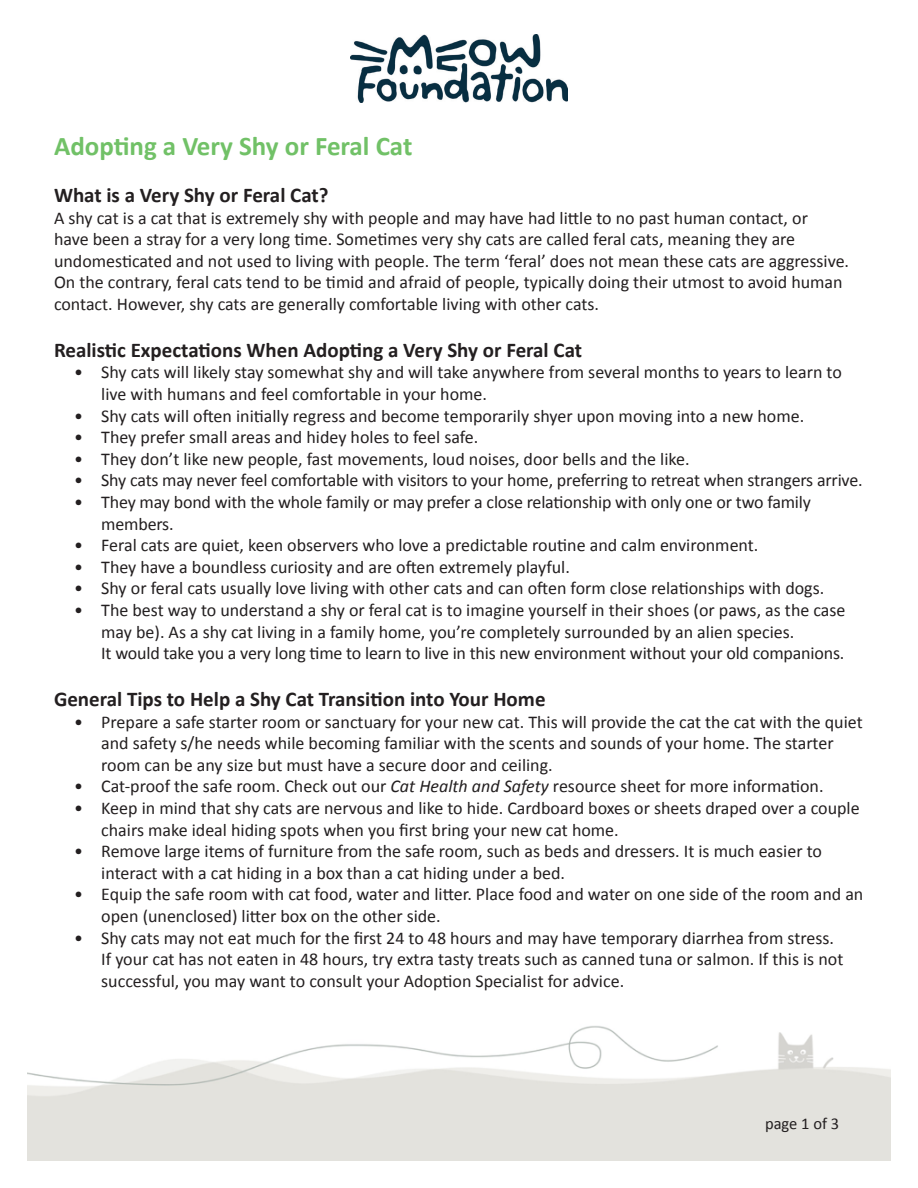
<style>
.page{position:relative;width:918px;height:1188px;background:#fff}
.page>*{position:absolute;margin:0;border:0;box-sizing:border-box;transform-origin:0 0}
.t1{font:700 27px "Calibri";color:#71c167}
.t2{font:700 21px "Calibri";color:#231f20}
.t3{font:18px/21.6px "Calibri";color:#231f20}
.t4{font:16.5px "Calibri";color:#231f20}
.s1{font-style:italic}
</style>
<div class="page">
<img style="left:28px;top:1026px;width:862px;height:135px">
<img style="left:350px;top:35px;width:218px;height:67px">
<p class="t1" style="left:54px;top:129px;width:360px">Adopting a Very Shy or Feral Cat</p>
<p class="t2" style="left:54px;top:182px;width:276px">What is a Very Shy or Feral Cat?</p>
<p class="t3" style="left:54px;top:207px;width:797px">A shy cat is a cat that is extremely shy with people and may have had little to no past human contact, or<br>have been a stray for a very long time. Sometimes very shy cats are called feral cats, meaning they are undomesticated and not used to living with people. The term ‘feral’ does not mean these cats are aggressive.<br>On the contrary, feral cats tend to be timid and afraid of people, typically doing their utmost to avoid human contact. However, shy cats are generally comfortable living with other cats.</p>
<p class="t2" style="left:54px;top:336px;width:530px">Realistic Expectations When Adopting a Very Shy or Feral Cat</p>
<p class="t3" style="left:101px;top:362px;width:742px;text-indent:-27px">• Shy cats will likely stay somewhat shy and will take anywhere from several months to years to learn to live with humans and feel comfortable in your home.</p>
<p class="t3" style="left:74px;top:405px;width:732px">• Shy cats will often initially regress and become temporarily shyer upon moving into a new home.</p>
<p class="t3" style="left:74px;top:427px;width:406px">• They prefer small areas and hidey holes to feel safe.</p>
<p class="t3" style="left:74px;top:448px;width:617px">• They don’t like new people, fast movements, loud noises, door bells and the like.</p>
<p class="t3" style="left:74px;top:470px;width:790px">• Shy cats may never feel comfortable with visitors to your home, preferring to retreat when strangers arrive.</p>
<p class="t3" style="left:101px;top:491px;width:711px;text-indent:-27px">• They may bond with the whole family or may prefer a close relationship with only one or two family members.</p>
<p class="t3" style="left:74px;top:535px;width:686px">• Feral cats are quiet, keen observers who love a predictable routine and calm environment.</p>
<p class="t3" style="left:74px;top:556px;width:497px">• They have a boundless curiosity and are often extremely playful.</p>
<p class="t3" style="left:74px;top:578px;width:752px">• Shy or feral cats usually love living with other cats and can often form close relationships with dogs.</p>
<p class="t3" style="left:101px;top:599px;width:746px;text-indent:-27px">• The best way to understand a shy or feral cat is to imagine yourself in their shoes (or paws, as the case may be). As a shy cat living in a family home, you’re completely surrounded by an alien species.<br>It would take you a very long time to learn to live in this new environment without your old companions.</p>
<p class="t2" style="left:54px;top:686px;width:493px">General Tips to Help a Shy Cat Transition into Your Home</p>
<p class="t3" style="left:101px;top:711px;width:763px;text-indent:-27px">• Prepare a safe starter room or sanctuary for your new cat. This will provide the cat the cat with the quiet and safety s/he needs while becoming familiar with the scents and sounds of your home. The starter room can be any size but must have a secure door and ceiling.</p>
<p class="t3" style="left:74px;top:776px;width:751px">• Cat-proof the safe room. Check out our <span class="s1">Cat Health and Safety</span> resource sheet for more information.</p>
<p class="t3" style="left:101px;top:797px;width:760px;text-indent:-27px">• Keep in mind that shy cats are nervous and like to hide. Cardboard boxes or sheets draped over a couple chairs make ideal hiding spots when you first bring your new cat home.</p>
<p class="t3" style="left:101px;top:841px;width:722px;text-indent:-27px">• Remove large items of furniture from the safe room, such as beds and dressers. It is much easier to interact with a cat hiding in a box than a cat hiding under a bed.</p>
<p class="t3" style="left:101px;top:884px;width:764px;text-indent:-27px">• Equip the safe room with cat food, water and litter. Place food and water on one side of the room and an open (unenclosed) litter box on the other side.</p>
<p class="t3" style="left:101px;top:927px;width:744px;text-indent:-27px">• Shy cats may not eat much for the first 24 to 48 hours and may have temporary diarrhea from stress.<br>If your cat has not eaten in 48 hours, try extra tasty treats such as canned tuna or salmon. If this is not successful, you may want to consult your Adoption Specialist for advice.</p>
<p class="t4" style="left:765px;top:1113px;width:76px">page 1 of 3</p>
</div>
